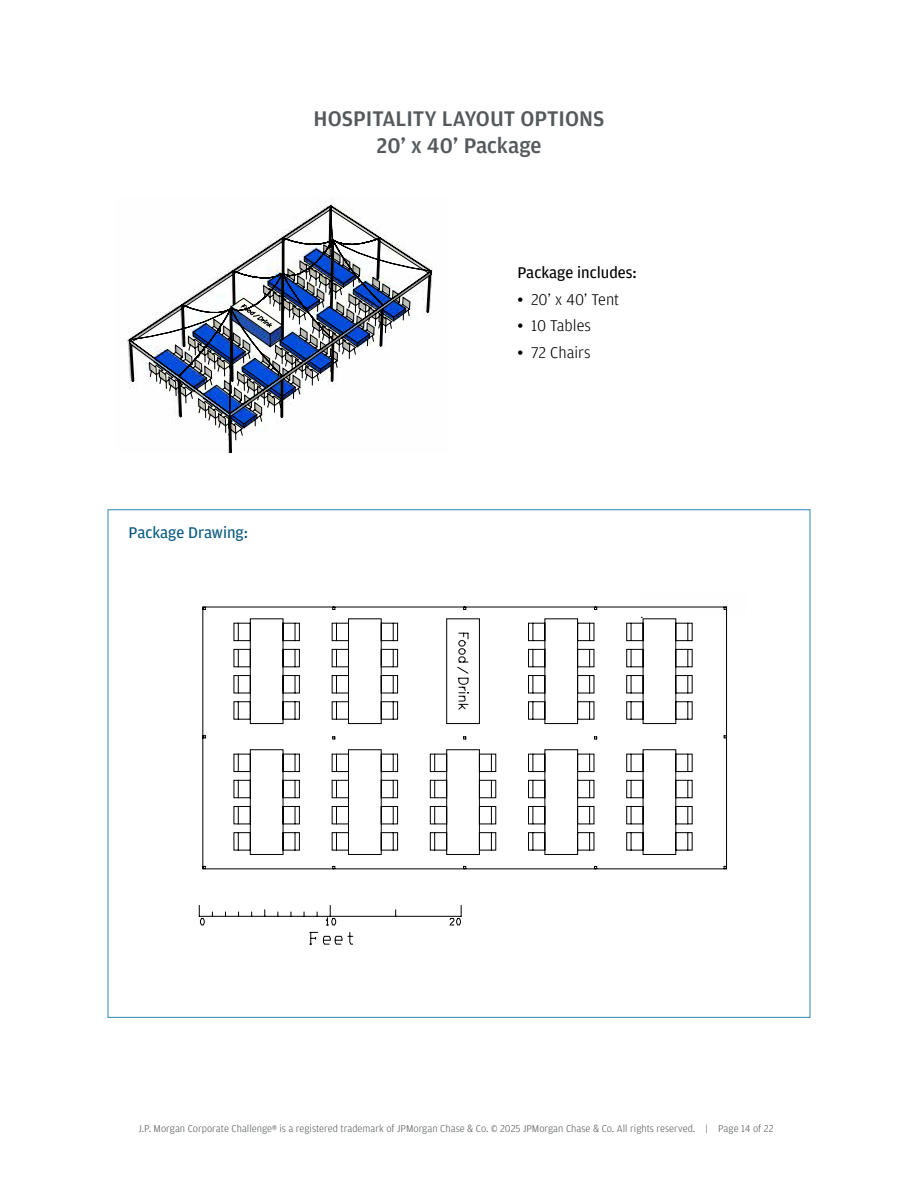
<style>
.page{position:relative;width:918px;height:1188px;background:#fff}
.page>*{position:absolute;margin:0;border:0;box-sizing:border-box;transform-origin:0 0}
.Document_Header{font:500 22.5px/27px "Amplitude";color:#54595c;text-align:center}
.t1{font:300 16.5px "Amplitude";color:#000}
.Bullet_Header{font:16.5px "Amplitude";color:#000}
.Bullet_Header-2{font:16.5px "Amplitude";color:#085a80}
.t2{font:300 10.5px "Amplitude";color:#54595c}
.s1{font-weight:500}
</style>
<div class="page">
<svg style="left:127px;top:199px;width:207px;height:253px"></svg>
<img style="left:181px;top:204px;width:252px;height:174px">
<svg style="left:202px;top:606px;width:525px;height:264px"></svg>
<svg style="left:198px;top:905px;width:264px;height:40px"></svg>
<h2 class="Document_Header" style="left:314px;top:105px;width:292px">HOSPITALITY LAYOUT OPTIONS<br>20’ x 40’ Package</h2>
<p class="Bullet_Header-2" style="left:129px;top:523px;width:121px">Package Drawing:</p>
<p class="Bullet_Header" style="left:518px;top:263px;width:121px">Package includes:</p>
<p class="t1" style="left:518px;top:290px;width:103px"><span class="s1">•</span> 20’ x 40’ Tent</p>
<p class="t1" style="left:518px;top:317px;width:75px"><span class="s1">•</span> 10 Tables</p>
<p class="t1" style="left:518px;top:343px;width:75px"><span class="s1">•</span> 72 Chairs</p>
<p class="t2" style="left:138px;top:1123px;width:637px">J.P. Morgan Corporate Challenge® is a registered trademark of JPMorgan Chase &amp; Co. © 2025 JPMorgan Chase &amp; Co. All rights reserved. | Page 14 of 22</p>
</div>
